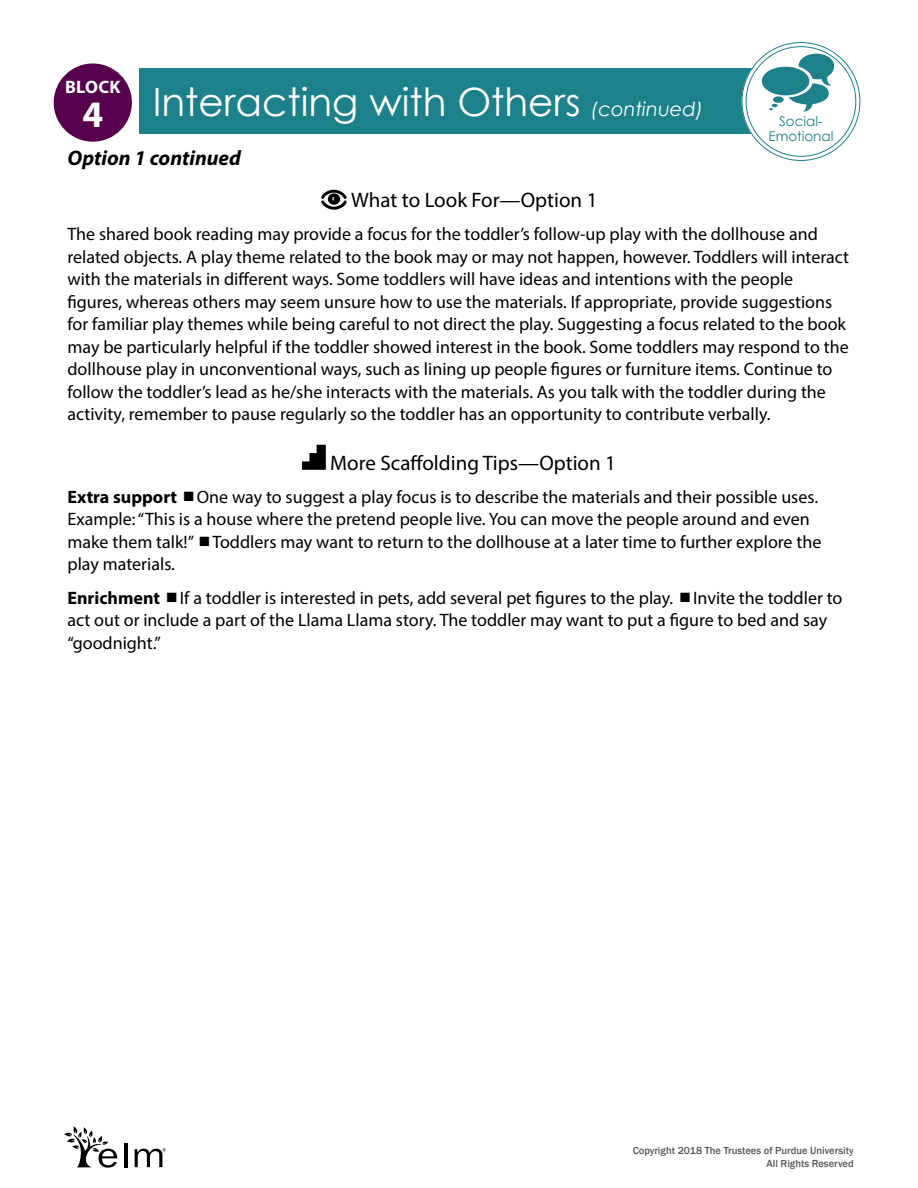
<style>
.page{position:relative;width:918px;height:1188px;background:#fff}
.page>*{position:absolute;margin:0;border:0;box-sizing:border-box;transform-origin:0 0}
.t1{font:39px "Century Gothic";color:#fff}
.t2{font:700 37.5px "Myriad Pro";color:#fff}
._4-01a_More_Scaffold{font:21px "Myriad Pro";color:#000}
._4-MISC_What_to_Look{font:21px "Myriad Pro";color:#000}
.t3{font:italic 700 21px "Myriad Pro";color:#000}
._3-13_IT_Body{font:18px/22.5px "Myriad Pro";color:#000}
._4-02_Scaffolding_Ti{font:18px/22.5px "Myriad Pro";color:#000}
.t4{font:700 18px "Myriad Pro";letter-spacing:.02em;color:#fff}
.t5{font:13.5px/15px "Century Gothic";color:#1c818b;text-align:center}
.t6{font:500 10.5px/12.6px "Franklin Gothic";color:#58595b;text-align:right}
.s1{font-style:italic;font-size:19.5px}
.s2{font-weight:700}
</style>
<div class="page">
<div style="left:140px;top:68px;width:616px;height:66px;background:#1c818b"></div>
<div style="left:744px;top:45px;width:114px;height:113px;background:#fff;border-radius:50%"></div>
<div style="left:742px;top:42px;width:118px;height:119px;border:5px solid #fff;border-radius:50%"></div>
<div style="left:54px;top:63px;width:78px;height:79px;background:#56004e;border-radius:50%"></div>
<svg style="left:762px;top:54px;width:72px;height:58px"></svg>
<svg style="left:321px;top:190px;width:26px;height:20px"></svg>
<svg style="left:302px;top:445px;width:24px;height:25px"></svg>
<hr style="left:124px;top:1143px;width:3px;height:24px;background:#000">
<svg style="left:64px;top:1126px;width:53px;height:42px"></svg>
<svg style="left:135px;top:1148px;width:31px;height:19px"></svg>
<p class="t4" style="left:65px;top:75px;width:57px">BLOCK</p>
<h2 class="t2" style="left:82px;top:90px;width:22px">4</h2>
<h1 class="t1" style="left:153px;top:75px;width:552px">Interacting with Others <span class="s1">(continued)</span></h1>
<p class="t3" style="left:68px;top:145px;width:175px">Option 1 continued</p>
<p class="_4-MISC_What_to_Look" style="left:351px;top:187px;width:248px">What to Look For—Option 1</p>
<p class="_3-13_IT_Body" style="left:68px;top:223px;width:783px">The shared book reading may provide a focus for the toddler’s follow-up play with the dollhouse and related objects. A play theme related to the book may or may not happen, however. Toddlers will interact with the materials in different ways. Some toddlers will have ideas and intentions with the people figures, whereas others may seem unsure how to use the materials. If appropriate, provide suggestions for familiar play themes while being careful to not direct the play. Suggesting a focus related to the book may be particularly helpful if the toddler showed interest in the book. Some toddlers may respond to the dollhouse play in unconventional ways, such as lining up people figures or furniture items. Continue to follow the toddler’s lead as he/she interacts with the materials. As you talk with the toddler during the activity, remember to pause regularly so the toddler has an opportunity to contribute verbally.</p>
<p class="_4-01a_More_Scaffold" style="left:330px;top:450px;width:287px">More Scaffolding Tips—Option 1</p>
<p class="_4-02_Scaffolding_Ti" style="left:68px;top:485px;width:755px"><span class="s2">Extra support</span> One way to suggest a play focus is to describe the materials and their possible uses.<br>Example: “This is a house where the pretend people live. You can move the people around and even make them talk!” Toddlers may want to return to the dollhouse at a later time to further explore the play materials.</p>
<p class="_4-02_Scaffolding_Ti" style="left:68px;top:586px;width:776px"><span class="s2">Enrichment</span> If a toddler is interested in pets, add several pet figures to the play. Invite the toddler to act out or include a part of the Llama Llama story. The toddler may want to put a figure to bed and say “goodnight.”</p>
<p class="t5" style="left:768px;top:114px;width:67px">Social-<br>Emotional</p>
<p class="t6" style="left:633px;top:1145px;width:223px">Copyright 2018 The Trustees of Purdue University<br>All Rights Reserved</p>
</div>
